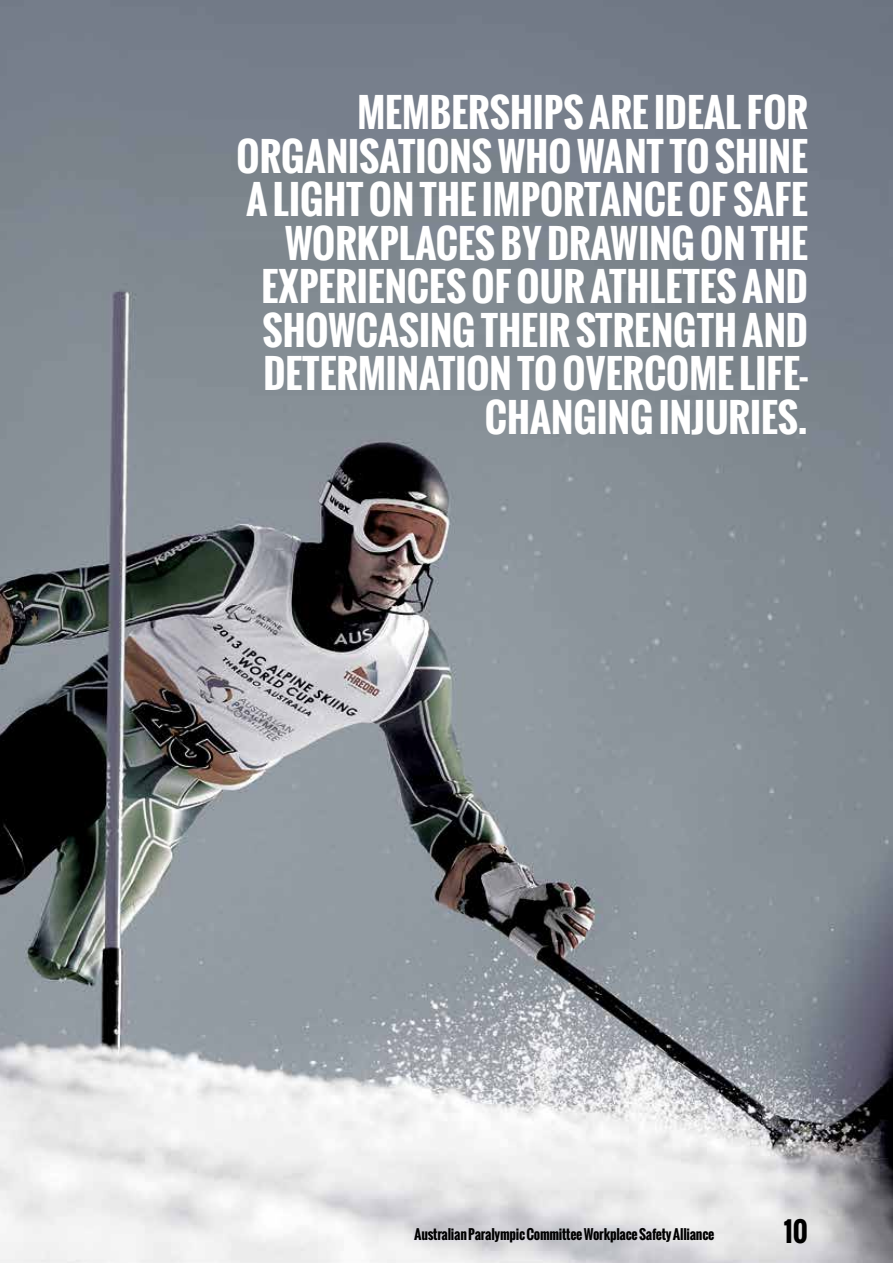
<style>
.page{position:relative;width:893px;height:1263px;background:#fff}
.page>*{position:absolute;margin:0;border:0;box-sizing:border-box;transform-origin:0 0}
.t1{font:700 38.85px/43.5px "Oswald";color:#fff;text-align:right}
.t2{font:700 27px "Oswald";color:#000}
.t3{font:700 13.5px "Oswald";letter-spacing:-.02em;color:#000}
</style>
<div class="page">
<img style="left:0;top:0;width:893px;height:1263px">
<p class="t1" style="left:237px;top:91px;width:573px">MEMBERSHIPS ARE IDEAL FOR<br>ORGANISATIONS WHO WANT TO SHINE<br>A LIGHT ON THE IMPORTANCE OF SAFE<br>WORKPLACES BY DRAWING ON THE<br>EXPERIENCES OF OUR ATHLETES AND<br>SHOWCASING THEIR STRENGTH AND<br>DETERMINATION TO OVERCOME LIFE-<br>CHANGING INJURIES.</p>
<p class="t3" style="left:414px;top:1224px;width:302px">Australian Paralympic Committee Workplace Safety Alliance</p>
<p class="t2" style="left:784px;top:1212px;width:26px">10</p>
</div>
